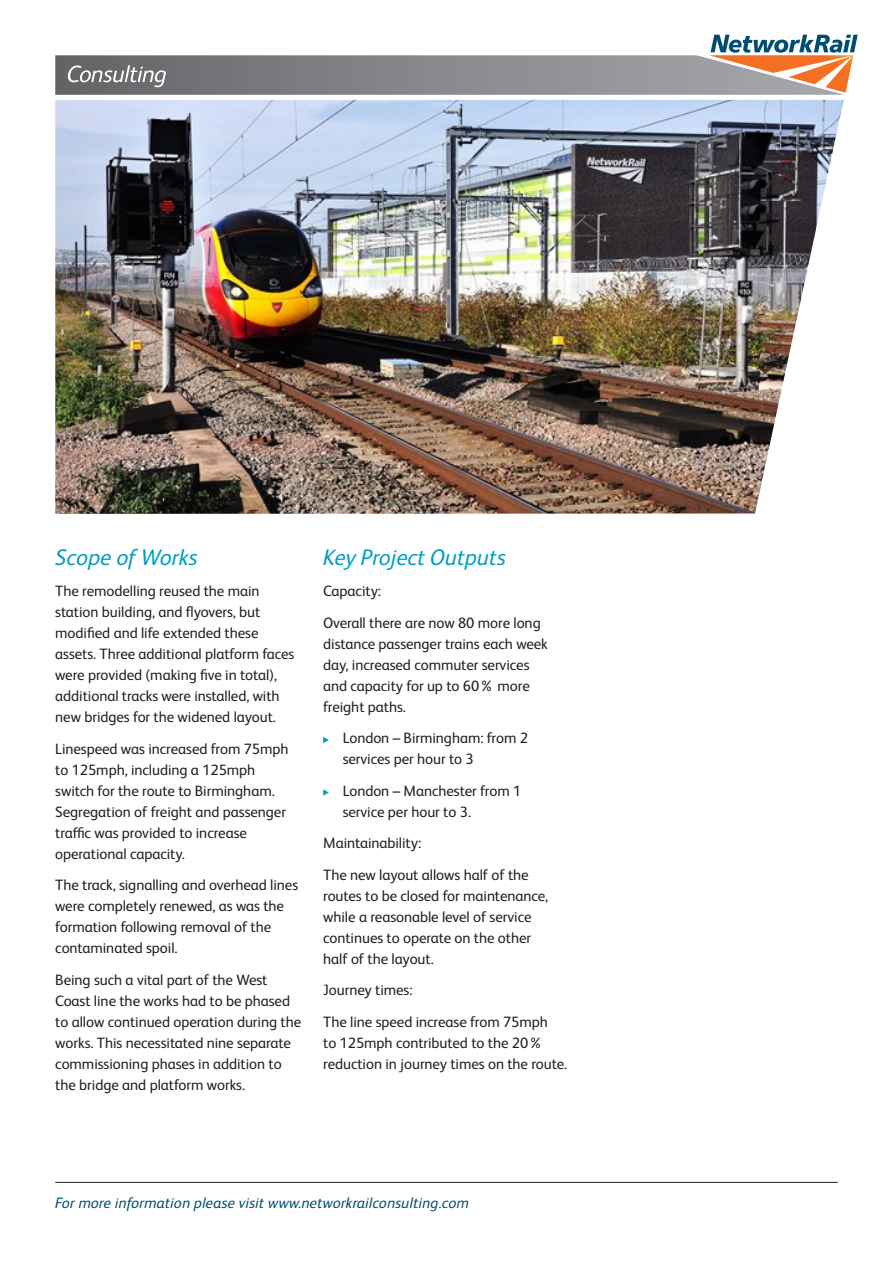
<style>
.page{position:relative;width:893px;height:1263px;background:#fff}
.page>*{position:absolute;margin:0;border:0;box-sizing:border-box;transform-origin:0 0}
.t1{font:italic 22.5px "Network Rail Sans";color:#039dc1}
.t2{font:15px/21px "Network Rail Sans";letter-spacing:-.005em;color:#231f20}
.t3{font:italic 15px "Network Rail Sans";letter-spacing:.01em;color:#004e6f}
</style>
<div class="page">
<img style="left:55px;top:102px;width:789px;height:412px">
<hr style="left:55px;top:1182px;width:783px;height:1px;background:#231f20">
<svg style="left:323px;top:737px;width:6px;height:6px"></svg>
<svg style="left:323px;top:789px;width:6px;height:7px"></svg>
<svg style="left:55px;top:34px;width:803px;height:68px"></svg>
<p class="t1" style="left:55px;top:542px;width:144px">Scope of Works</p>
<p class="t2" style="left:55px;top:580px;width:241px">The remodelling reused the main station building, and flyovers, but modified and life extended these assets. Three additional platform faces were provided (making five in total), additional tracks were installed, with new bridges for the widened layout.</p>
<p class="t2" style="left:55px;top:737px;width:235px">Linespeed was increased from 75mph to 125mph, including a 125mph switch for the route to Birmingham.<br>Segregation of freight and passenger traffic was provided to increase operational capacity.</p>
<p class="t2" style="left:55px;top:874px;width:244px">The track, signalling and overhead lines were completely renewed, as was the formation following removal of the contaminated spoil.</p>
<p class="t2" style="left:55px;top:968px;width:247px">Being such a vital part of the West Coast line the works had to be phased to allow continued operation during the works. This necessitated nine separate commissioning phases in addition to the bridge and platform works.</p>
<p class="t1" style="left:323px;top:542px;width:184px">Key Project Outputs</p>
<p class="t2" style="left:323px;top:580px;width:59px">Capacity:</p>
<p class="t2" style="left:323px;top:611px;width:226px">Overall there are now 80 more long distance passenger trains each week day, increased commuter services and capacity for up to 60% more freight paths.</p>
<p class="t2" style="left:343px;top:727px;width:187px">London – Birmingham: from 2 services per hour to 3</p>
<p class="t2" style="left:343px;top:779px;width:180px">London – Manchester from 1 service per hour to 3.</p>
<p class="t2" style="left:323px;top:832px;width:100px">Maintainability:</p>
<p class="t2" style="left:323px;top:863px;width:227px">The new layout allows half of the routes to be closed for maintenance, while a reasonable level of service continues to operate on the other half of the layout.</p>
<p class="t2" style="left:323px;top:979px;width:91px">Journey times:</p>
<p class="t2" style="left:323px;top:1010px;width:246px">The line speed increase from 75mph<br>to 125mph contributed to the 20% reduction in journey times on the route.</p>
<p class="t3" style="left:55px;top:1193px;width:415px">For more information please visit www.networkrailconsulting.com</p>
</div>
